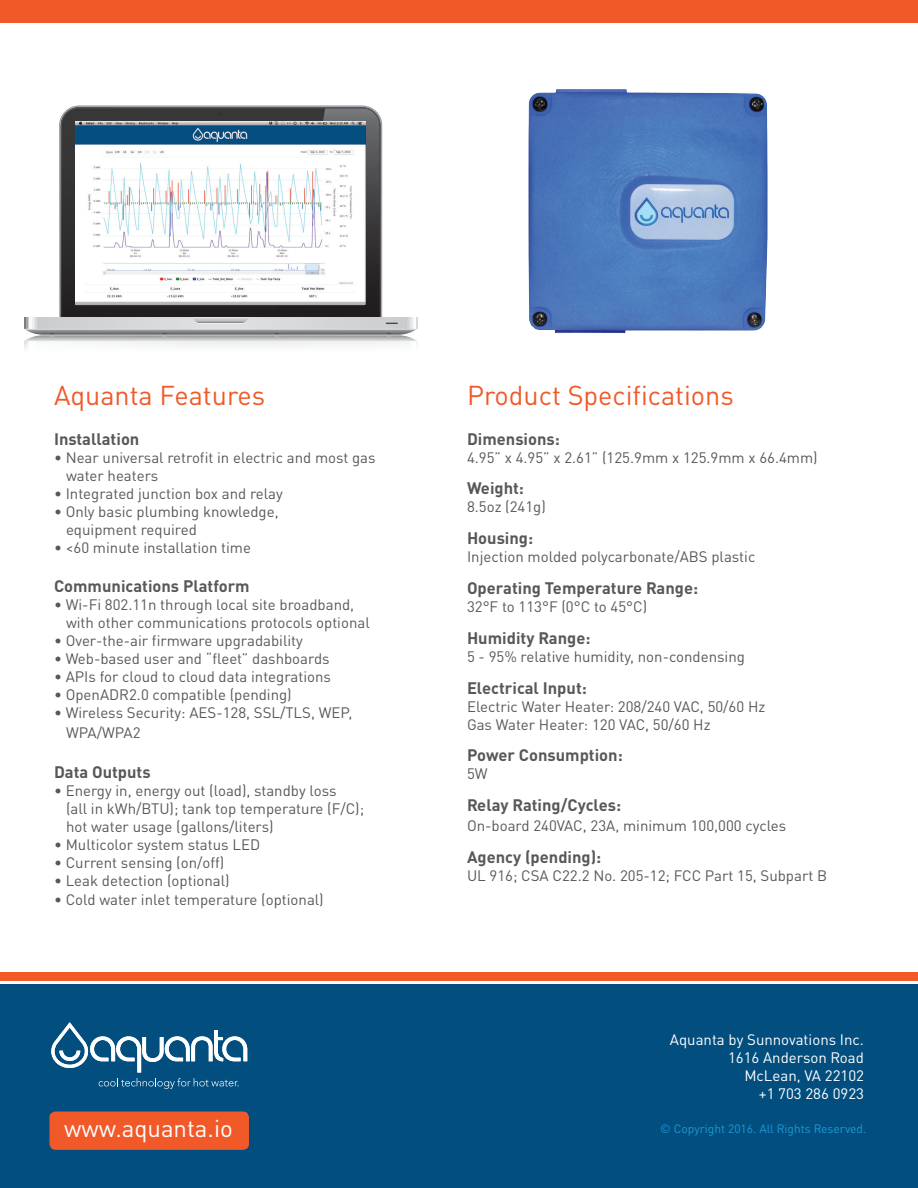
<style>
.page{position:relative;width:918px;height:1188px;background:#fff}
.page>*{position:absolute;margin:0;border:0;box-sizing:border-box;transform-origin:0 0}
.t1{font:27px "DIN Pro";color:#f15929}
.t2{font:24px "DIN Pro";color:#fff}
.t3{font:700 16.5px "DIN Pro";color:#57585a}
.t4{font:15px/18px "DIN Pro";color:#57585a}
.t5{font:15px/18px "DIN Pro";color:#fff;text-align:right}
.t6{font:12px "DIN Pro";color:#1d99d6}
</style>
<div class="page">
<div style="left:0;top:985px;width:918px;height:203px;background:#024e7f"></div>
<svg style="left:51px;top:1022px;width:196px;height:67px"></svg>
<svg style="left:24px;top:107px;width:393px;height:228px"></svg>
<svg style="left:24px;top:335px;width:394px;height:14px"></svg>
<img style="left:76px;top:122px;width:290px;height:184px">
<div style="left:0;top:972px;width:918px;height:9px;background:#f15929"></div>
<div style="left:0;top:0;width:918px;height:22px;background:#f15929"></div>
<div style="left:50px;top:1112px;width:199px;height:38px;background:#f15929;border-radius:6px"></div>
<img style="left:528px;top:89px;width:240px;height:245px">
<h1 class="t1" style="left:54px;top:374px;width:213px">Aquanta Features</h1>
<p class="t3" style="left:54px;top:425px;width:87px">Installation</p>
<p class="t4" style="left:66px;top:447px;width:311px;text-indent:-12px">• Near universal retrofit in electric and most gas water heaters</p>
<p class="t4" style="left:54px;top:483px;width:230px">• Integrated junction box and relay</p>
<p class="t4" style="left:66px;top:501px;width:214px;text-indent:-12px">• Only basic plumbing knowledge, equipment required</p>
<p class="t4" style="left:54px;top:537px;width:199px">• &lt;60 minute installation time</p>
<p class="t3" style="left:54px;top:572px;width:197px">Communications Platform</p>
<p class="t4" style="left:66px;top:594px;width:305px;text-indent:-12px">• Wi-Fi 802.11n through local site broadband, with other communications protocols optional</p>
<p class="t4" style="left:54px;top:630px;width:250px">• Over-the-air firmware upgradability</p>
<p class="t4" style="left:54px;top:648px;width:277px">• Web-based user and “fleet” dashboards</p>
<p class="t4" style="left:54px;top:666px;width:279px">• APIs for cloud to cloud data integrations</p>
<p class="t4" style="left:54px;top:684px;width:239px">• OpenADR2.0 compatible (pending)</p>
<p class="t4" style="left:66px;top:701px;width:288px;line-height:19.8px;text-indent:-12px">• Wireless Security: AES-128, SSL/TLS, WEP,<br>WPA/WPA2</p>
<p class="t3" style="left:54px;top:758px;width:98px">Data Outputs</p>
<p class="t4" style="left:66px;top:780px;width:300px;text-indent:-12px">• Energy in, energy out (load), standby loss<br>(all in kWh/BTU); tank top temperature (F/C); hot water usage (gallons/liters)</p>
<p class="t4" style="left:54px;top:834px;width:208px">• Multicolor system status LED</p>
<p class="t4" style="left:54px;top:852px;width:172px">• Current sensing (on/off)</p>
<p class="t4" style="left:54px;top:870px;width:177px">• Leak detection (optional)</p>
<p class="t4" style="left:54px;top:889px;width:271px">• Cold water inlet temperature (optional)</p>
<h1 class="t1" style="left:467px;top:374px;width:268px">Product Specifications</h1>
<p class="t3" style="left:467px;top:425px;width:94px">Dimensions:</p>
<p class="t4" style="left:467px;top:447px;width:352px">4.95” x 4.95” x 2.61” (125.9mm x 125.9mm x 66.4mm)</p>
<p class="t3" style="left:467px;top:475px;width:59px">Weight:</p>
<p class="t4" style="left:467px;top:496px;width:80px">8.5oz (241g)</p>
<p class="t3" style="left:467px;top:524px;width:68px">Housing:</p>
<p class="t4" style="left:467px;top:546px;width:290px">Injection molded polycarbonate/ABS plastic</p>
<p class="t3" style="left:467px;top:574px;width:233px">Operating Temperature Range:</p>
<p class="t4" style="left:467px;top:596px;width:182px">32°F to 113°F (0°C to 45°C)</p>
<p class="t3" style="left:467px;top:624px;width:125px">Humidity Range:</p>
<p class="t4" style="left:467px;top:646px;width:279px">5 - 95% relative humidity, non-condensing</p>
<p class="t3" style="left:467px;top:674px;width:121px">Electrical Input:</p>
<p class="t4" style="left:467px;top:696px;width:300px">Electric Water Heater: 208/240 VAC, 50/60 Hz<br>Gas Water Heater: 120 VAC, 50/60 Hz</p>
<p class="t3" style="left:467px;top:742px;width:157px">Power Consumption:</p>
<p class="t4" style="left:467px;top:763px;width:22px">5W</p>
<p class="t3" style="left:467px;top:791px;width:156px">Relay Rating/Cycles:</p>
<p class="t4" style="left:467px;top:815px;width:321px">On-board 240VAC, 23A, minimum 100,000 cycles</p>
<p class="t3" style="left:467px;top:843px;width:136px">Agency (pending):</p>
<p class="t4" style="left:467px;top:865px;width:362px">UL 916; CSA C22.2 No. 205-12; FCC Part 15, Subpart B</p>
<p class="t5" style="left:670px;top:1029px;width:196px">Aquanta by Sunnovations Inc.<br>1616 Anderson Road<br>McLean, VA 22102<br>+1 703 286 0923</p>
<h2 class="t2" style="left:64px;top:1110px;width:170px">www.aquanta.io</h2>
<p class="t6" style="left:660px;top:1119px;width:208px">© Copyright 2016. All Rights Reserved.</p>
</div>
